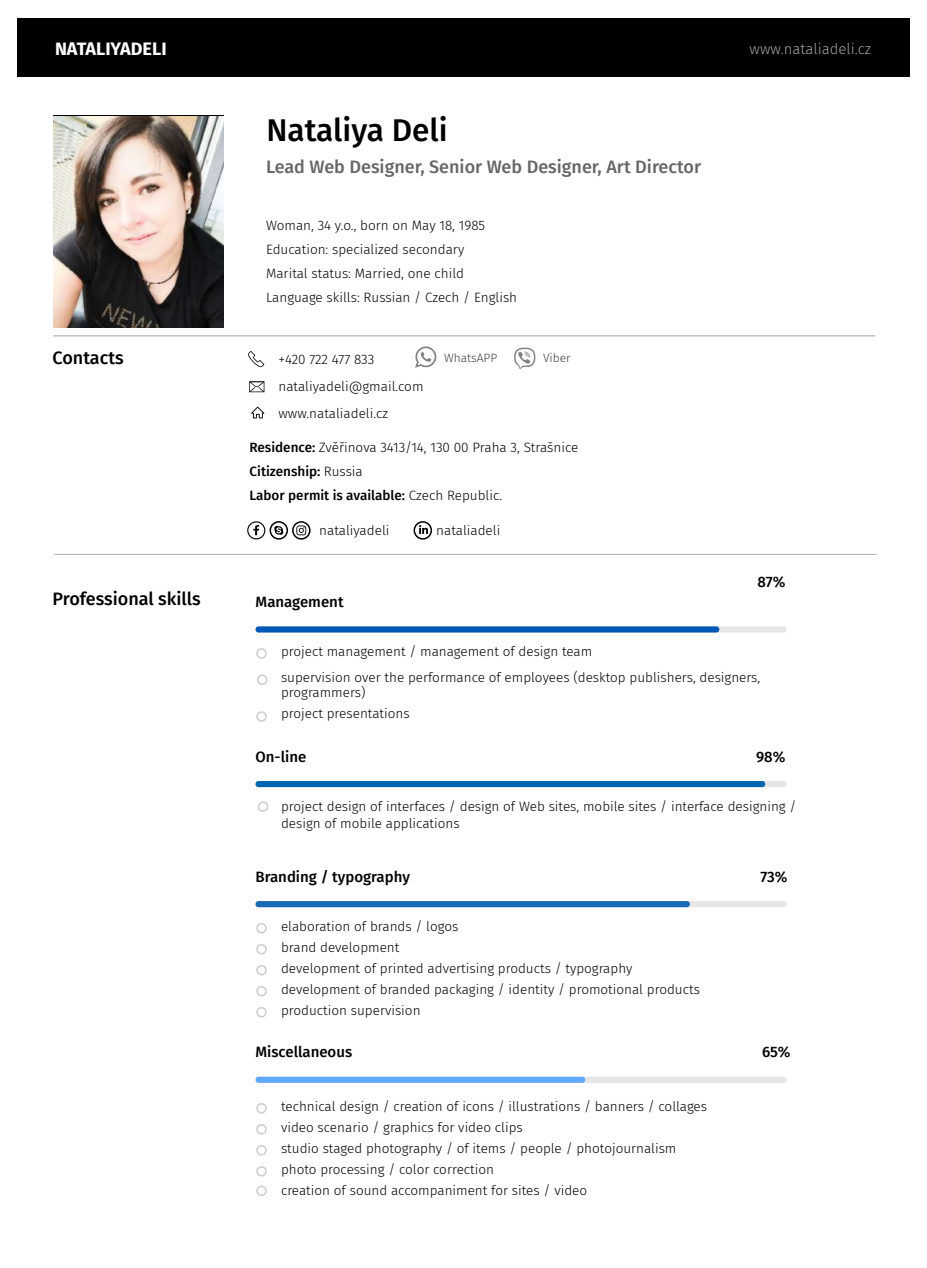
<style>
.page{position:relative;width:927px;height:1268px;background:#fff}
.page>*{position:absolute;margin:0;border:0;box-sizing:border-box;transform-origin:0 0}
.t1{font:500 31.5px "Fira Sans";color:#000}
.t2{font:500 18px "Fira Sans";color:#666}
.t3{font:500 18px "Fira Sans";color:#000}
.t4{font:700 18px "Fira Sans";color:#fff}
.t5{font:500 15px "Fira Sans";color:#000}
.t6{font:300 15px "Fira Sans";color:#a4a39f}
.t7{font:300 13.5px/21px "Fira Sans";color:#000}
.t8{font:300 12px "Fira Sans";color:#3e3e3e}
.s1{font-weight:500}
</style>
<div class="page">
<div style="left:17px;top:18px;width:893px;height:58px;background:#000"></div>
<hr style="left:55px;top:554px;width:822px;height:1px;background:#b3b3b3">
<hr style="left:53px;top:335px;width:822px;height:1px;background:#b3b3b3">
<svg style="left:249px;top:381px;width:15px;height:11px"></svg>
<svg style="left:248px;top:351px;width:16px;height:16px"></svg>
<svg style="left:415px;top:346px;width:21px;height:22px"></svg>
<svg style="left:514px;top:347px;width:21px;height:22px"></svg>
<div style="left:247px;top:521px;width:18px;height:18px;border:1px solid #000105;border-radius:50%"></div>
<svg style="left:253px;top:525px;width:6px;height:10px"></svg>
<div style="left:270px;top:521px;width:18px;height:18px;border:2px solid #000105;border-radius:50%"></div>
<svg style="left:274px;top:526px;width:9px;height:8px"></svg>
<div style="left:292px;top:521px;width:19px;height:18px;border:2px solid #000105;border-radius:50%"></div>
<svg style="left:296px;top:525px;width:10px;height:10px"></svg>
<svg style="left:251px;top:406px;width:13px;height:12px"></svg>
<div style="left:256px;top:780px;width:531px;height:7px;background:#e6e6e6;border-radius:3px"></div>
<div style="left:256px;top:780px;width:509px;height:7px;background:#0064af;border-radius:3px"></div>
<div style="left:256px;top:626px;width:531px;height:6px;background:#e6e6e6;border-radius:3px"></div>
<div style="left:256px;top:626px;width:463px;height:6px;background:#0057b8;border-radius:3px"></div>
<div style="left:256px;top:900px;width:531px;height:7px;background:#e6e6e6;border-radius:3px"></div>
<svg style="left:256px;top:900px;width:434px;height:7px;background:#3b80c0"></svg>
<div style="left:256px;top:1076px;width:531px;height:6px;background:#e6e6e6;border-radius:3px"></div>
<div style="left:256px;top:1076px;width:329px;height:6px;background:#60a9fa;border-radius:3px"></div>
<div style="left:258px;top:801px;width:10px;height:10px;border:2px solid #ccc;border-radius:50%"></div>
<div style="left:256px;top:648px;width:11px;height:10px;border:2px solid #ccc;border-radius:50%"></div>
<div style="left:257px;top:674px;width:11px;height:11px;border:2px solid #ccc;border-radius:50%"></div>
<div style="left:256px;top:711px;width:11px;height:10px;border:2px solid #ccc;border-radius:50%"></div>
<div style="left:256px;top:922px;width:11px;height:11px;border:2px solid #ccc;border-radius:50%"></div>
<div style="left:256px;top:943px;width:11px;height:11px;border:2px solid #ccc;border-radius:50%"></div>
<div style="left:256px;top:964px;width:11px;height:11px;border:2px solid #ccc;border-radius:50%"></div>
<div style="left:256px;top:985px;width:11px;height:11px;border:2px solid #ccc;border-radius:50%"></div>
<div style="left:256px;top:1006px;width:11px;height:11px;border:2px solid #ccc;border-radius:50%"></div>
<div style="left:256px;top:1102px;width:11px;height:11px;border:2px solid #ccc;border-radius:50%"></div>
<div style="left:256px;top:1123px;width:11px;height:11px;border:2px solid #ccc;border-radius:50%"></div>
<div style="left:256px;top:1144px;width:11px;height:11px;border:2px solid #ccc;border-radius:50%"></div>
<div style="left:256px;top:1165px;width:11px;height:11px;border:2px solid #ccc;border-radius:50%"></div>
<div style="left:256px;top:1185px;width:11px;height:10px;border:2px solid #ccc;border-radius:50%"></div>
<img style="left:53px;top:116px;width:171px;height:212px">
<div style="left:414px;top:521px;width:18px;height:18px;border:2px solid #000105;border-radius:50%"></div>
<svg style="left:419px;top:525px;width:9px;height:9px"></svg>
<h2 class="t4" style="left:55px;top:33px;width:113px">NATALIYADELI</h2>
<p class="t6" style="left:750px;top:38px;width:123px">www.nataliadeli.cz</p>
<h1 class="t1" style="left:266px;top:104px;width:183px">Nataliya Deli</h1>
<h2 class="t2" style="left:266px;top:152px;width:437px">Lead Web Designer, Senior Web Designer, Art Director</h2>
<h2 class="t3" style="left:53px;top:343px;width:73px">Contacts</h2>
<h2 class="t3" style="left:53px;top:584px;width:150px">Professional skills</h2>
<p class="t7" style="left:266px;top:213px;width:253px;line-height:24px">Woman, 34 y.o., born on May 18, 1985<br>Education: specialized secondary<br>Marital status: Married, one child Language skills: Russian / Czech / English</p>
<p class="t7" style="left:279px;top:346px;width:147px;line-height:27px">+420 722 477 833 nataliyadeli@gmail.com www.nataliadeli.cz</p>
<p class="t8" style="left:444px;top:349px;width:55px">WhatsAPP</p>
<p class="t8" style="left:543px;top:349px;width:29px">Viber</p>
<p class="t7" style="left:250px;top:435px;width:330px;line-height:24px"><span class="s1">Residence:</span> Zvěřinova 3413/14, 130 00 Praha 3, Strašnice<br><span class="s1">Citizenship:</span> Russia<br><span class="s1">Labor permit is available:</span> Czech Republic.</p>
<p class="t7" style="left:319px;top:519px;width:72px">nataliyadeli</p>
<p class="t5" style="left:256px;top:589px;width:90px">Management</p>
<p class="t7" style="left:436px;top:519px;width:66px">nataliadeli</p>
<p class="t5" style="left:758px;top:570px;width:29px">87%</p>
<p class="t7" style="left:281px;top:638px;width:481px;line-height:25.5px">project management / management of design team<br>supervision over the performance of employees (desktop publishers, designers,</p>
<p class="t7" style="left:281px;top:681px;width:130px">programmers) project presentations</p>
<p class="t5" style="left:256px;top:744px;width:52px">On-line</p>
<p class="t5" style="left:756px;top:744px;width:31px">98%</p>
<p class="t7" style="left:281px;top:797px;width:517px;line-height:16.5px">project design of interfaces / design of Web sites, mobile sites / interface designing / design of mobile applications</p>
<p class="t5" style="left:256px;top:864px;width:156px">Branding / typography</p>
<p class="t5" style="left:761px;top:864px;width:29px">73%</p>
<p class="t7" style="left:281px;top:915px;width:420px">elaboration of brands / logos<br>brand development<br>development of printed advertising products / typography development of branded packaging / identity / promotional products production supervision</p>
<p class="t5" style="left:256px;top:1039px;width:98px">Miscellaneous</p>
<p class="t5" style="left:762px;top:1039px;width:30px">65%</p>
<p class="t7" style="left:281px;top:1095px;width:428px">technical design / creation of icons / illustrations / banners / collages video scenario / graphics for video clips<br>studio staged photography / of items / people / photojournalism photo processing / color correction<br>creation of sound accompaniment for sites / video</p>
</div>
